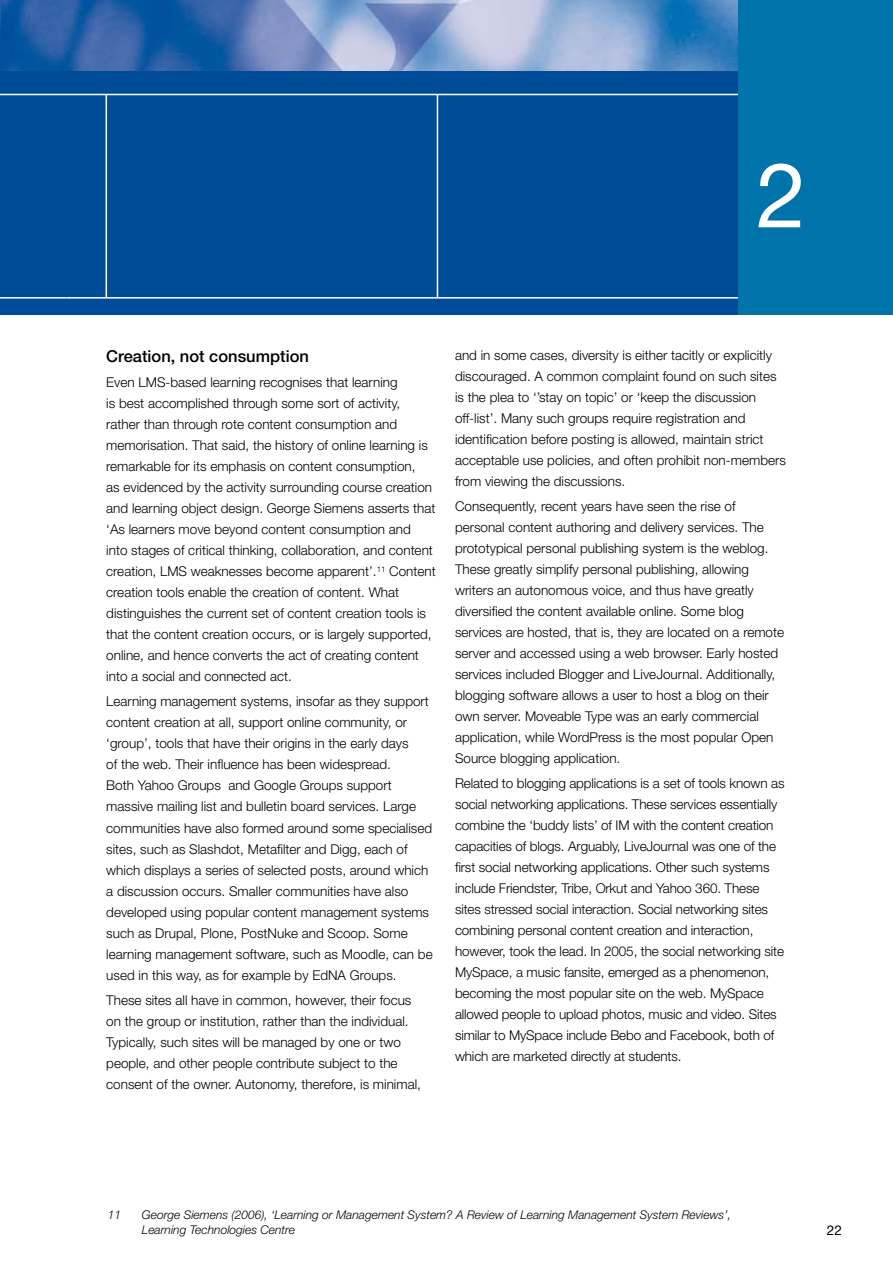
<style>
.page{position:relative;width:893px;height:1263px;background:#fff}
.page>*{position:absolute;margin:0;border:0;box-sizing:border-box;transform-origin:0 0}
.t1{font:90px "Helvetica Neue";color:#fff}
.t2{font:500 16.5px "Helvetica Neue";color:#000}
.t3{font:300 13.5px/21px "Helvetica Neue";color:#000}
.t4{font:13.5px "Helvetica Neue";color:#000}
.t5{font:italic 300 12px/14.4px "Helvetica Neue";color:#000}
</style>
<div class="page">
<div style="left:0;top:71px;width:893px;height:244px;background:#004c99"></div>
<img style="left:0;top:0;width:738px;height:71px">
<hr style="left:0;top:94px;width:760px;height:1px;background:#fff">
<hr style="left:0;top:297px;width:66px;height:2px;background:#fff">
<hr style="left:66px;top:297px;width:744px;height:2px;background:#fff">
<div style="left:738px;top:0;width:155px;height:315px;background:#0073aa"></div>
<hr style="left:106px;top:94px;width:1px;height:204px;background:#fff">
<hr style="left:437px;top:94px;width:1px;height:204px;background:#fff">
<h1 class="t1" style="left:756px;top:142px;width:52px">2</h1>
<p class="t2" style="left:106px;top:346px;width:204px">Creation, not consumption</p>
<p class="t3" style="left:106px;top:371px;width:331px">Even LMS-based learning recognises that learning<br>is best accomplished through some sort of activity, rather than through rote content consumption and memorisation. That said, the history of online learning is remarkable for its emphasis on content consumption,<br>as evidenced by the activity surrounding course creation and learning object design. George Siemens asserts that ‘As learners move beyond content consumption and<br>into stages of critical thinking, collaboration, and content creation, LMS weaknesses become apparent’.<sup>11</sup> Content creation tools enable the creation of content. What distinguishes the current set of content creation tools is that the content creation occurs, or is largely supported, online, and hence converts the act of creating content into a social and connected act.</p>
<p class="t3" style="left:106px;top:691px;width:328px">Learning management systems, insofar as they support content creation at all, support online community, or ‘group’, tools that have their origins in the early days<br>of the web. Their influence has been widespread.<br>Both Yahoo Groups and Google Groups support massive mailing list and bulletin board services. Large communities have also formed around some specialised sites, such as Slashdot, Metafilter and Digg, each of which displays a series of selected posts, around which a discussion occurs. Smaller communities have also developed using popular content management systems such as Drupal, Plone, PostNuke and Scoop. Some learning management software, such as Moodle, can be used in this way, as for example by EdNA Groups.</p>
<p class="t3" style="left:106px;top:989px;width:316px">These sites all have in common, however, their focus on the group or institution, rather than the individual.<br>Typically, such sites will be managed by one or two people, and other people contribute subject to the consent of the owner. Autonomy, therefore, is minimal,</p>
<p class="t3" style="left:455px;top:344px;width:332px">and in some cases, diversity is either tacitly or explicitly discouraged. A common complaint found on such sites is the plea to ‘’stay on topic’ or ‘keep the discussion off-list’. Many such groups require registration and identification before posting is allowed, maintain strict acceptable use policies, and often prohibit non-members from viewing the discussions.</p>
<p class="t3" style="left:455px;top:495px;width:331px">Consequently, recent years have seen the rise of personal content authoring and delivery services. The prototypical personal publishing system is the weblog.<br>These greatly simplify personal publishing, allowing writers an autonomous voice, and thus have greatly diversified the content available online. Some blog services are hosted, that is, they are located on a remote server and accessed using a web browser. Early hosted services included Blogger and LiveJournal. Additionally, blogging software allows a user to host a blog on their own server. Moveable Type was an early commercial application, while WordPress is the most popular Open Source blogging application.</p>
<p class="t3" style="left:455px;top:773px;width:331px">Related to blogging applications is a set of tools known as social networking applications. These services essentially combine the ‘buddy lists’ of IM with the content creation capacities of blogs. Arguably, LiveJournal was one of the first social networking applications. Other such systems include Friendster, Tribe, Orkut and Yahoo 360. These sites stressed social interaction. Social networking sites combining personal content creation and interaction, however, took the lead. In 2005, the social networking site MySpace, a music fansite, emerged as a phenomenon, becoming the most popular site on the web. MySpace allowed people to upload photos, music and video. Sites similar to MySpace include Bebo and Facebook, both of which are marketed directly at students.</p>
<p class="t5" style="left:108px;top:1208px;width:15px">11</p>
<p class="t5" style="left:142px;top:1208px;width:591px">George Siemens (2006), ‘Learning or Management System? A Review of Learning Management System Reviews’,<br>Learning Technologies Centre</p>
<p class="t4" style="left:827px;top:1222px;width:17px">22</p>
</div>
